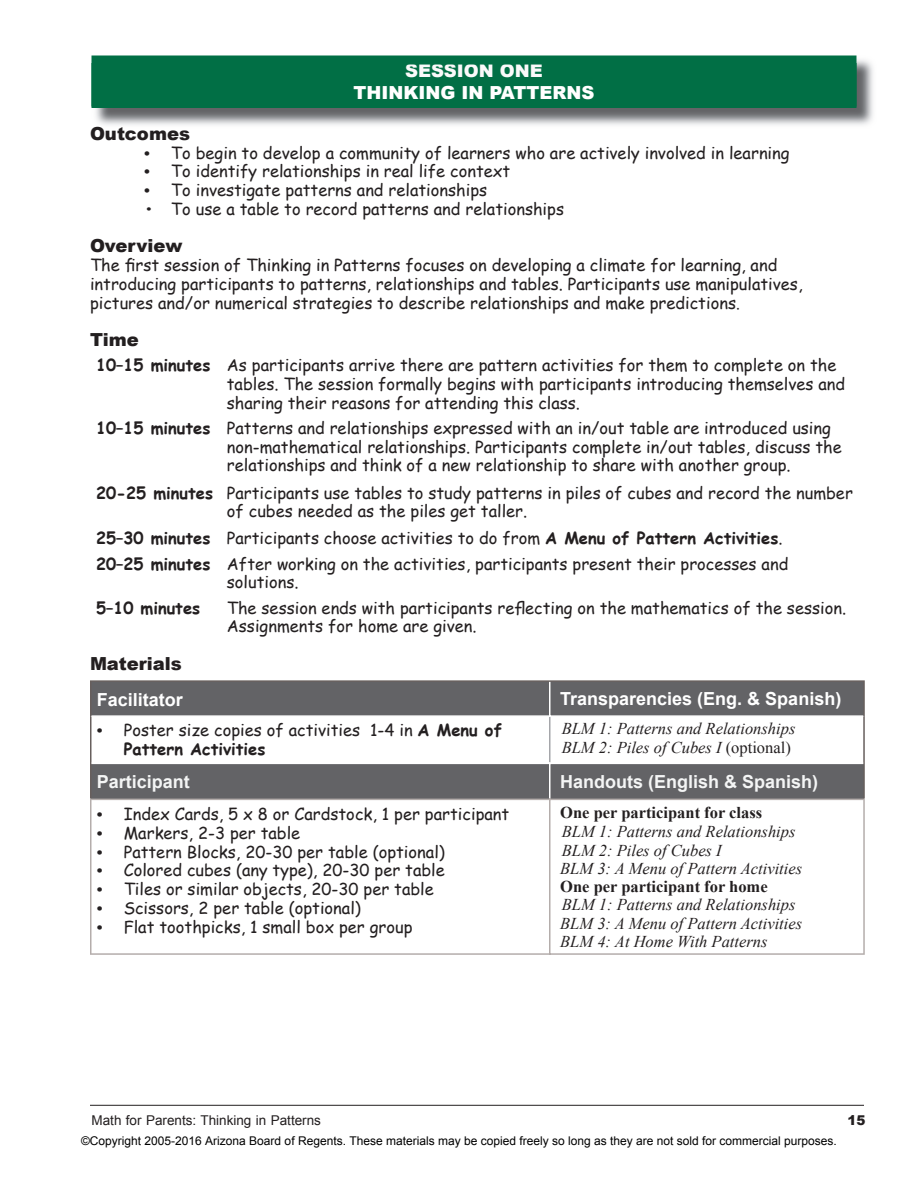
<style>
.page{position:relative;width:918px;height:1188px;background:#fff}
.page>*{position:absolute;margin:0;border:0;box-sizing:border-box;transform-origin:0 0}
.t1{font:700 18px "Arial";color:#fff}
.t2{font:700 18px "Arial";color:#f4f5f5}
.t3{font:900 18px "Arial";color:#231f20}
.t4{font:900 18px "Arial";color:#fff}
.t5{font:900 18px "Arial";color:#fafafa}
.t6{font:16.5px/18.8px "Comic Sans MS";color:#231f20}
.t7{font:italic 16.5px/18.3px "Times New Roman";color:#231f20}
.t8{font:700 16.5px "Times New Roman";color:#231f20}
.t9{font:700 16.5px "Comic Sans MS";color:#231f20}
.t10{font:13.5px "Arial";color:#231f20}
.t11{font:900 13.5px "Arial";color:#231f20}
.t12{font:12px "Arial";color:#000}
.s1{font-family:"Times New Roman";font-weight:700}
.s2{font-weight:700}
.s3{font-size:15px}
.s4{font-style:normal}
</style>
<div class="page">
<img style="left:95px;top:56px;width:778px;height:69px">
<div style="left:92px;top:56px;width:764px;height:51px;background:#016f45"></div>
<div style="left:92px;top:56px;width:764px;height:52px;border:2px solid #016f45"></div>
<hr style="left:90px;top:1105px;width:774px;height:1px;background:#231f20">
<svg style="left:92px;top:682px;width:771px;height:117px;fill:#636366"></svg>
<hr style="left:90px;top:716px;width:2px;height:47px;background:#675f5d">
<hr style="left:863px;top:716px;width:2px;height:47px;background:#675f5d">
<hr style="left:90px;top:763px;width:2px;height:36px;background:#675f5d">
<hr style="left:863px;top:763px;width:2px;height:36px;background:#675f5d">
<hr style="left:549px;top:717px;width:1px;height:46px;background:#a5a6aa">
<hr style="left:92px;top:763px;width:457px;height:1px;background:#fff">
<hr style="left:550px;top:763px;width:313px;height:1px;background:#fff">
<hr style="left:549px;top:763px;width:1px;height:36px;background:#fff">
<hr style="left:90px;top:680px;width:460px;height:2px;background:#675f5d">
<hr style="left:90px;top:682px;width:2px;height:34px;background:#675f5d">
<hr style="left:550px;top:680px;width:315px;height:2px;background:#675f5d">
<hr style="left:863px;top:682px;width:2px;height:34px;background:#675f5d">
<hr style="left:549px;top:682px;width:1px;height:35px;background:#fff">
<hr style="left:92px;top:715px;width:457px;height:2px;background:#fff">
<hr style="left:550px;top:715px;width:313px;height:2px;background:#fff">
<hr style="left:90px;top:799px;width:459px;height:1px;background:#b4adab">
<hr style="left:90px;top:800px;width:2px;height:153px;background:#b4adab">
<hr style="left:550px;top:799px;width:315px;height:1px;background:#b4adab">
<hr style="left:549px;top:799px;width:1px;height:156px;background:#b4adab">
<hr style="left:863px;top:800px;width:2px;height:153px;background:#b4adab">
<hr style="left:90px;top:953px;width:459px;height:2px;background:#b4adab">
<hr style="left:550px;top:953px;width:315px;height:2px;background:#b4adab">
<p class="t5" style="left:405px;top:58px;width:139px">SESSION ONE</p>
<p class="t4" style="left:353px;top:79px;width:243px">THINKING IN PATTERNS</p>
<p class="t3" style="left:90px;top:120px;width:102px">Outcomes</p>
<p class="t6" style="left:144px;top:143px;width:647px"><span class="s1">•</span> To begin to develop a community of learners who are actively involved in learning</p>
<p class="t6" style="left:144px;top:161px;width:368px"><span class="s1">•</span> To identify relationships in real life context</p>
<p class="t6" style="left:144px;top:180px;width:345px"><span class="s1">•</span> To investigate patterns and relationships</p>
<p class="t6" style="left:144px;top:199px;width:422px"><span class="s2">•</span> To use a table to record patterns and relationships</p>
<p class="t3" style="left:90px;top:233px;width:94px">Overview</p>
<p class="t6" style="left:90px;top:255px;width:714px">The first session of Thinking in Patterns focuses on developing a climate for learning, and introducing participants to patterns, relationships and tables. Participants use manipulatives, pictures and/or numerical strategies to describe relationships and make predictions<span class="s3">.</span></p>
<p class="t3" style="left:90px;top:327px;width:50px">Time</p>
<p class="t6" style="left:227px;top:355px;width:620px;text-indent:-131px"><span class="s2">10–15 minutes</span> As participants arrive there are pattern activities for them to complete on the tables. The session formally begins with participants introducing themselves and sharing their reasons for attending this class.</p>
<p class="t6" style="left:227px;top:418px;width:616px;text-indent:-131px"><span class="s2">10–15 minutes</span> Patterns and relationships expressed with an in/out table are introduced using non-mathematical relationships. Participants complete in/out tables, discuss the relationships and think of a new relationship to share with another group.</p>
<p class="t6" style="left:227px;top:483px;width:628px;text-indent:-131px"><span class="s2">20-25 minutes</span> Participants use tables to study patterns in piles of cubes and record the number of cubes needed as the piles get taller.</p>
<p class="t6" style="left:96px;top:525px;width:694px;line-height:25.2px"><span class="s2">25–30 minutes</span> Participants choose activities to do from <span class="s2">A Menu of Pattern Activities</span>.<br><span class="s2">20–25 minutes</span> After working on the activities, participants present their processes and</p>
<p class="t6" style="left:227px;top:573px;width:73px">solutions.</p>
<p class="t9" style="left:96px;top:595px;width:106px">5–10 minutes</p>
<p class="t6" style="left:227px;top:598px;width:621px">The session ends with participants reflecting on the mathematics of the session.<br>Assignments for home are given.</p>
<p class="t3" style="left:90px;top:650px;width:93px">Materials</p>
<p class="t1" style="left:97px;top:688px;width:88px">Facilitator</p>
<p class="t1" style="left:560px;top:687px;width:283px">Transparencies (Eng. &amp; Spanish)</p>
<p class="t6" style="left:124px;top:720px;width:380px;text-indent:-27px"><span class="s1">•</span> Poster size copies of activities 1-4 in <span class="s2">A Menu of<br>Pattern Activities</span></p>
<p class="t7" style="left:562px;top:719px;width:235px;line-height:18.8px">BLM 1: Patterns and Relationships<br>BLM 2: Piles of Cubes I <span class="s4">(optional)</span></p>
<p class="t2" style="left:97px;top:770px;width:95px">Participant</p>
<p class="t2" style="left:560px;top:770px;width:260px">Handouts (English &amp; Spanish)</p>
<p class="t6" style="left:97px;top:804px;width:414px"><span class="s1">•</span> Index Cards, 5 x 8 or Cardstock, 1 per participant</p>
<p class="t6" style="left:97px;top:823px;width:205px"><span class="s1">•</span> Markers, 2-3 per table</p>
<p class="t6" style="left:97px;top:842px;width:350px"><span class="s1">•</span> Pattern Blocks, 20-30 per table (optional)</p>
<p class="t6" style="left:97px;top:860px;width:350px"><span class="s1">•</span> Colored cubes (any type), 20-30 per table</p>
<p class="t6" style="left:97px;top:879px;width:339px"><span class="s1">•</span> Tiles or similar objects, 20-30 per table</p>
<p class="t6" style="left:97px;top:898px;width:266px"><span class="s1">•</span> Scissors, 2 per table (optional)</p>
<p class="t6" style="left:97px;top:917px;width:317px"><span class="s1">•</span> Flat toothpicks, 1 small box per group</p>
<p class="t8" style="left:560px;top:801px;width:203px">One per participant for class</p>
<p class="t7" style="left:560px;top:822px;width:243px">BLM 1: Patterns and Relationships<br>BLM 2: Piles of Cubes I<br>BLM 3: A Menu of Pattern Activities</p>
<p class="t8" style="left:560px;top:875px;width:209px">One per participant for home</p>
<p class="t7" style="left:560px;top:896px;width:243px">BLM 1: Patterns and Relationships<br>BLM 3: A Menu of Pattern Activities<br>BLM 4: At Home With Patterns</p>
<p class="t10" style="left:92px;top:1112px;width:231px">Math for Parents: Thinking in Patterns</p>
<p class="t11" style="left:847px;top:1111px;width:20px">15</p>
<p class="t12" style="left:81px;top:1133px;width:757px">©Copyright 2005-2016 Arizona Board of Regents. These materials may be copied freely so long as they are not sold for commercial purposes.</p>
</div>
